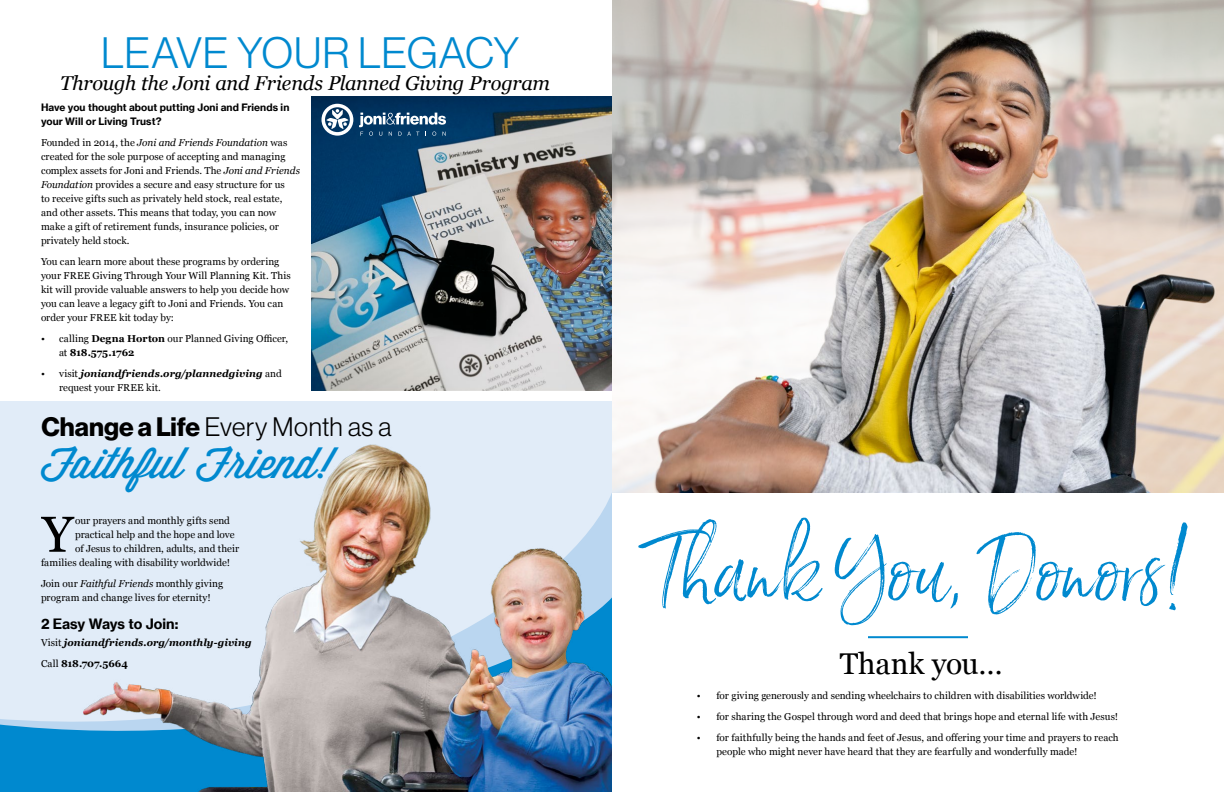
<style>
.page{position:relative;width:1224px;height:792px;background:#fff}
.page>*{position:absolute;margin:0;border:0;box-sizing:border-box;transform-origin:0 0}
.t1{font:84px "Saturday Script";color:#0089cf}
.t2{font:50.4px "Georgia";color:#000}
.t3{font:300 43px "Haas Grot Disp 45";letter-spacing:.005em;color:#0089cf}
.t4{font:42.5px "Wisdom Script";color:#0089cf}
.t5{font:30px "Georgia";letter-spacing:-.01em;color:#000}
.t6{font:300 26.2px "Haas Grot Disp 45";letter-spacing:.02em;color:#000}
.t7{font:italic 20px "Georgia";letter-spacing:-.01em;color:#000}
.t8{font:700 14px "N Haas Grotesk TX Pro";letter-spacing:-.01em;color:#000}
.t9{font:10px/14px "Georgia";letter-spacing:.005em;color:#000}
.t10{font:italic 700 10px/14px "Georgia";letter-spacing:.005em;color:#000}
.t11{font:700 10px/14px "N Haas Grotesk TX Pro";letter-spacing:.01em;color:#000}
.s1{font-style:italic}
.s2{font-weight:700}
.s3{font-weight:400;font-style:normal}
.s4{font-family:"Haas Grot Disp 75";font-weight:700}
.s5{font-style:normal}
</style>
<div class="page">
<img style="left:612px;top:0;width:612px;height:492px">
<div style="left:0;top:401px;width:612px;height:391px;background:#e1ecf8"></div>
<img style="left:311px;top:97px;width:301px;height:294px">
<svg style="left:322px;top:104px;width:31px;height:32px"></svg>
<svg style="left:359px;top:113px;width:87px;height:23px"></svg>
<svg style="left:0;top:719px;width:79px;height:73px;background:#1792d3"></svg>
<img style="left:79px;top:444px;width:533px;height:348px">
<hr style="left:868px;top:636px;width:100px;height:2px;background:#0089cf">
<h3 class="t3" style="left:101px;top:28px;width:420px">LEAVE YOUR LEGACY</h3>
<h3 class="t7" style="left:60px;top:68px;width:491px">Through the Joni and Friends Planned Giving Program</h3>
<p class="t11" style="left:41px;top:100px;width:250px">Have you thought about putting Joni and Friends in your Will or Living Trust?</p>
<p class="t9" style="left:41px;top:135px;width:261px">Founded in 2014, the <span class="s1">Joni and Friends Foundation</span> was created for the sole purpose of accepting and managing complex assets for Joni and Friends. The <span class="s1">Joni and Friends Foundation</span> provides a secure and easy structure for us<br>to receive gifts such as privately held stock, real estate, and other assets. This means that today, you can now make a gift of retirement funds, insurance policies, or privately held stock.</p>
<p class="t9" style="left:41px;top:254px;width:251px">You can learn more about these programs by ordering your FREE Giving Through Your Will Planning Kit. This kit will provide valuable answers to help you decide how you can leave a legacy gift to Joni and Friends. You can order your FREE kit today by:</p>
<p class="t9" style="left:59px;top:331px;width:231px;text-indent:-18px">• calling <span class="s2">Degna Horton</span> our Planned Giving Officer, at <span class="s2">818.575.1762</span></p>
<p class="t10" style="left:59px;top:366px;width:224px;text-indent:-18px"><span class="s3">• visit</span> joniandfriends.org/plannedgiving <span class="s3">and request your FREE kit.</span></p>
<h3 class="t6" style="left:42px;top:412px;width:352px"><span class="s4">Change a Life</span> Every Month as a</h3>
<h3 class="t4" style="left:40px;top:430px;width:292px">Faithful Friend!</h3>
<h2 class="t2" style="left:42px;top:498px;width:33px">Y</h2>
<p class="t9" style="left:75px;top:513px;width:156px">our prayers and monthly gifts send</p>
<p class="t9" style="left:75px;top:527px;width:161px">practical help and the hope and love</p>
<p class="t9" style="left:75px;top:541px;width:166px">of Jesus to children, adults, and their</p>
<p class="t9" style="left:41px;top:555px;width:191px">families dealing with disability worldwide!</p>
<p class="t9" style="left:41px;top:576px;width:184px">Join our <span class="s1">Faithful Friends</span> monthly giving program and change lives for eternity!</p>
<h3 class="t8" style="left:41px;top:615px;width:139px">2 Easy Ways to Join:</h3>
<p class="t10" style="left:41px;top:632px;width:212px;line-height:21px"><span class="s3">Visit</span> joniandfriends.org/monthly-giving<br><span class="s3">Call</span> <span class="s5">818.707.5664</span></p>
<h1 class="t1" style="left:661px;top:519px;width:531px">Thank You, Donors!</h1>
<h3 class="t5" style="left:840px;top:642px;width:164px">Thank you…</h3>
<p class="t9" style="left:697px;top:688px;width:401px">• for giving generously and sending wheelchairs to children with disabilities worldwide!</p>
<p class="t9" style="left:697px;top:709px;width:423px">• for sharing the Gospel through word and deed that brings hope and eternal life with Jesus!</p>
<p class="t9" style="left:717px;top:730px;width:404px;text-indent:-20px">• for faithfully being the hands and feet of Jesus, and offering your time and prayers to reach people who might never have heard that they are fearfully and wonderfully made!</p>
</div>
